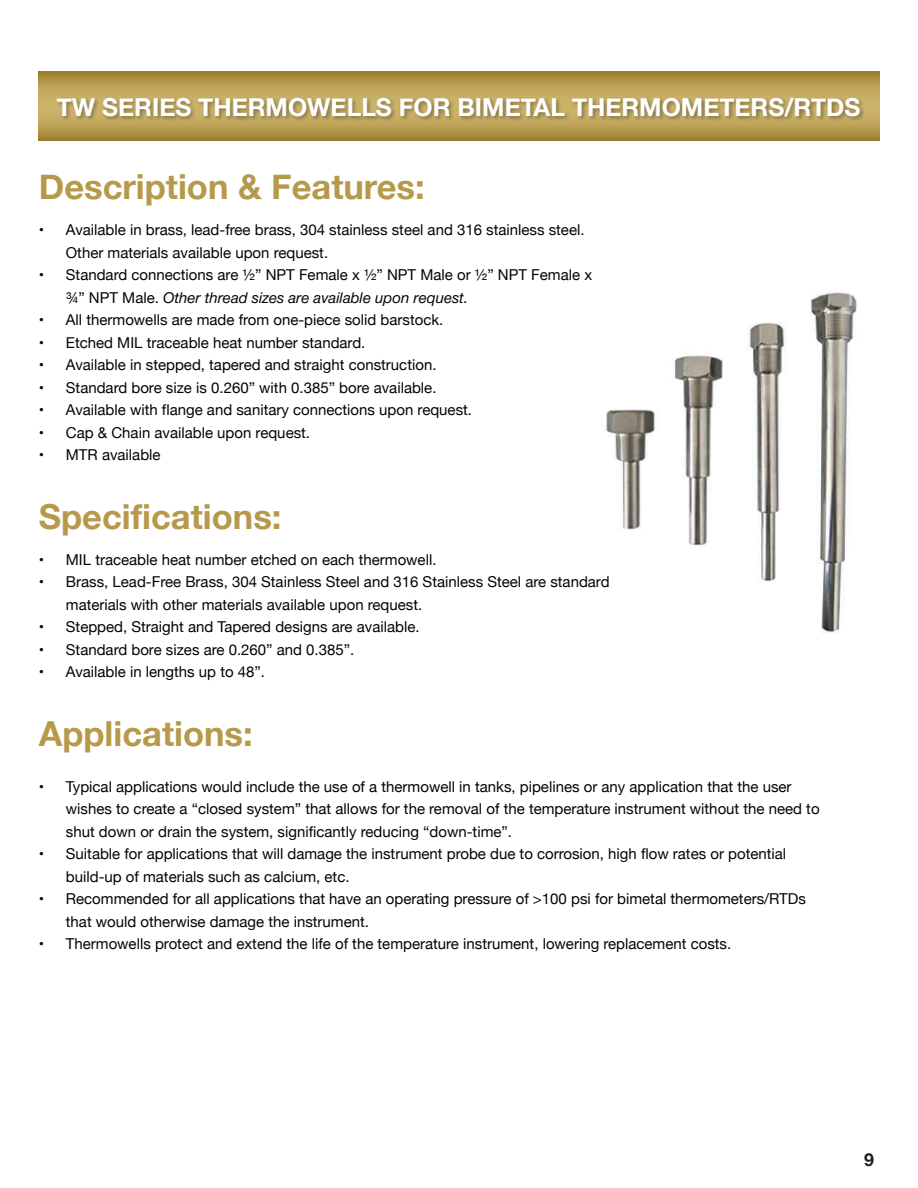
<style>
.page{position:relative;width:918px;height:1188px;background:#fff}
.page>*{position:absolute;margin:0;border:0;box-sizing:border-box;transform-origin:0 0}
.t1{font:700 34.5px "Helvetica Neue";color:#b7994b}
.t2{font:700 24.75px "Helvetica Neue";color:#fff}
.t3{font:700 17.85px "Helvetica Neue";color:#231f20}
.t4{font:15px/22.5px "Helvetica Neue";color:#040503}
.s1{font-style:italic}
</style>
<div class="page">
<svg style="left:39px;top:71px;width:840px;height:70px;background:#ad9044"></svg>
<img style="left:53px;top:91px;width:815px;height:44px">
<img style="left:606px;top:292px;width:251px;height:341px">
<h2 class="t2" style="left:57px;top:88px;width:805px">TW SERIES THERMOWELLS FOR BIMETAL THERMOMETERS/RTDS</h2>
<h1 class="t1" style="left:39px;top:160px;width:387px">Description &amp; Features:</h1>
<p class="t4" style="left:66px;top:219px;width:520px;text-indent:-27px">• Available in brass, lead-free brass, 304 stainless steel and 316 stainless steel.<br>Other materials available upon request.</p>
<p class="t4" style="left:66px;top:264px;width:528px;text-indent:-27px">• Standard connections are ½” NPT Female x ½” NPT Male or ½” NPT Female x ¾” NPT Male. <span class="s1">Other thread sizes are available upon request.</span></p>
<p class="t4" style="left:39px;top:309px;width:406px">• All thermowells are made from one-piece solid barstock.</p>
<p class="t4" style="left:39px;top:332px;width:328px">• Etched MIL traceable heat number standard.</p>
<p class="t4" style="left:39px;top:354px;width:399px">• Available in stepped, tapered and straight construction.</p>
<p class="t4" style="left:39px;top:377px;width:399px">• Standard bore size is 0.260” with 0.385” bore available.</p>
<p class="t4" style="left:39px;top:399px;width:435px">• Available with flange and sanitary connections upon request.</p>
<p class="t4" style="left:39px;top:422px;width:273px">• Cap &amp; Chain available upon request.</p>
<p class="t4" style="left:39px;top:444px;width:123px">• MTR available</p>
<h1 class="t1" style="left:39px;top:490px;width:244px">Specifications:</h1>
<p class="t4" style="left:39px;top:549px;width:399px">• MIL traceable heat number etched on each thermowell.</p>
<p class="t4" style="left:66px;top:572px;width:545px;text-indent:-27px">• Brass, Lead-Free Brass, 304 Stainless Steel and 316 Stainless Steel are standard materials with other materials available upon request.</p>
<p class="t4" style="left:39px;top:617px;width:382px">• Stepped, Straight and Tapered designs are available.</p>
<p class="t4" style="left:39px;top:639px;width:317px">• Standard bore sizes are 0.260” and 0.385”.</p>
<p class="t4" style="left:39px;top:662px;width:228px">• Available in lengths up to 48”.</p>
<h1 class="t1" style="left:39px;top:707px;width:215px">Applications:</h1>
<p class="t4" style="left:66px;top:776px;width:755px;text-indent:-27px">• Typical applications would include the use of a thermowell in tanks, pipelines or any application that the user wishes to create a “closed system” that allows for the removal of the temperature instrument without the need to shut down or drain the system, significantly reducing “down-time”.</p>
<p class="t4" style="left:66px;top:843px;width:722px;text-indent:-27px">• Suitable for applications that will damage the instrument probe due to corrosion, high flow rates or potential build-up of materials such as calcium, etc.</p>
<p class="t4" style="left:66px;top:888px;width:742px;text-indent:-27px">• Recommended for all applications that have an operating pressure of &gt;100 psi for bimetal thermometers/RTDs that would otherwise damage the instrument.</p>
<p class="t4" style="left:39px;top:933px;width:694px">• Thermowells protect and extend the life of the temperature instrument, lowering replacement costs.</p>
<p class="t3" style="left:864px;top:1146px;width:11px">9</p>
</div>
